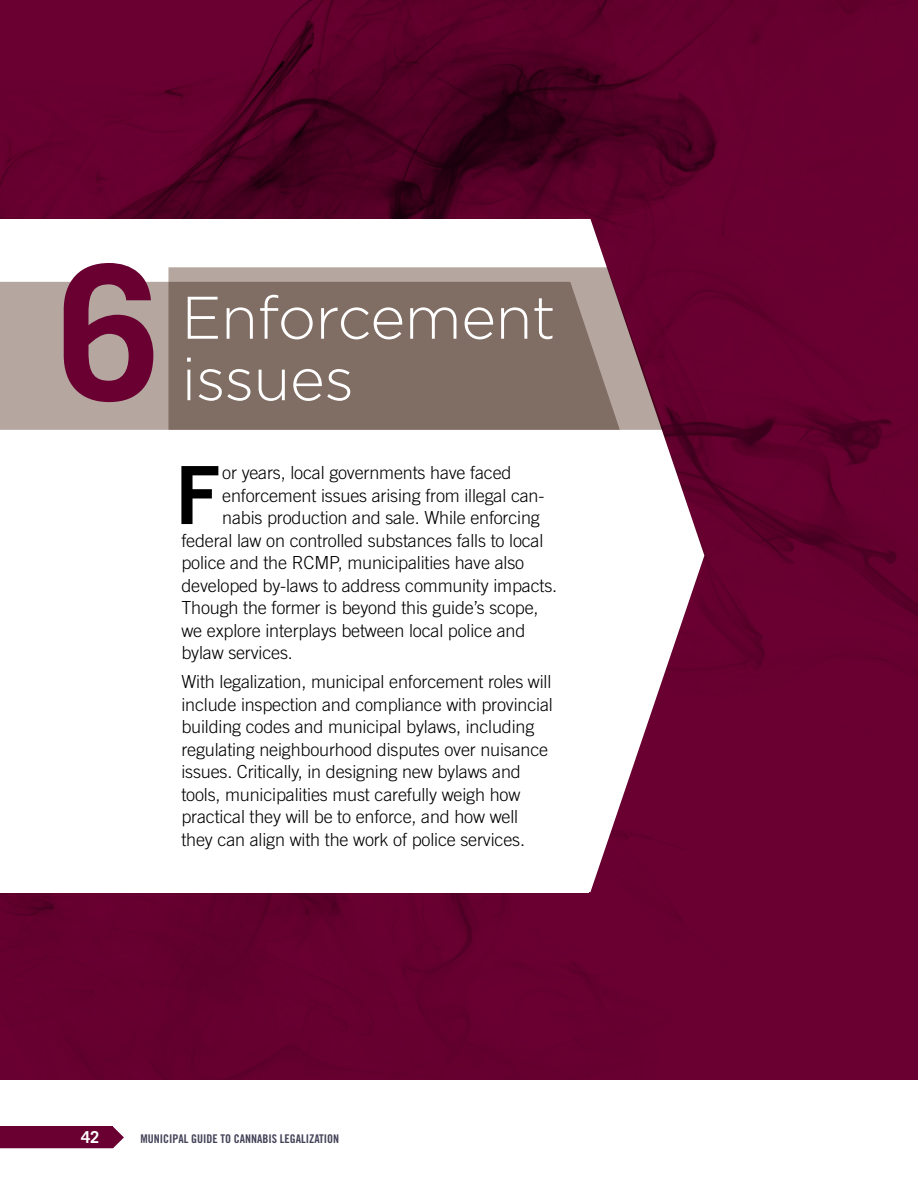
<style>
.page{position:relative;width:918px;height:1188px;background:#fff}
.page>*{position:absolute;margin:0;border:0;box-sizing:border-box;transform-origin:0 0}
.t1{font:700 187.5px "Trade Gothic LT Std";color:#6a0032}
.Intro_para{font:80.4px "Trade Gothic LT Std Bd 2";color:#000}
.t2{font:300 60px/61.5px "Gotham";letter-spacing:-.01em;color:#fff}
.Intro{font:300 18px/22.5px "Trade Gothic LT Std";letter-spacing:-.01em;color:#000}
.Intro_para-2{font:300 18px "Trade Gothic LT Std";letter-spacing:-.01em;color:#000}
.t3{font:700 16.5px "Trade Gothic LT Std";color:#fff}
.t4{font:12px "Trade Gothic LT Std Bd Cn 20";color:#444359}
</style>
<div class="page">
<svg style="left:113px;top:1127px;width:11px;height:21px"></svg>
<div style="left:0;top:1127px;width:113px;height:21px;background:#6a0032"></div>
<img style="left:0;top:0;width:918px;height:1080px">
<svg style="left:589px;top:219px;width:115px;height:673px;fill:#690031"></svg>
<div style="left:0;top:219px;width:589px;height:673px;background:#fff"></div>
<svg style="left:168px;top:267px;width:496px;height:163px;fill:#b5a79f"></svg>
<svg style="left:0;top:282px;width:620px;height:148px;fill:#806d63"></svg>
<div style="left:875px;top:100px;width:43px;height:86px;background:#690031"></div>
<h1 class="t1" style="left:57px;top:218px;width:106px">6</h1>
<h2 class="t2" style="left:181px;top:285px;width:376px">Enforcement issues</h2>
<p class="Intro_para" style="left:175px;top:445px;width:46px">F</p>
<p class="Intro_para-2" style="left:222px;top:462px;width:291px">or years, local governments have faced</p>
<p class="Intro_para-2" style="left:222px;top:484px;width:324px">enforcement issues arising from illegal can-</p>
<p class="Intro_para-2" style="left:222px;top:507px;width:319px">nabis production and sale. While enforcing</p>
<p class="Intro_para-2" style="left:181px;top:529px;width:364px">federal law on controlled substances falls to local</p>
<p class="Intro_para-2" style="left:181px;top:552px;width:344px">police and the RCMP, municipalities have also</p>
<p class="Intro_para-2" style="left:181px;top:574px;width:377px">developed by-laws to address community impacts.</p>
<p class="Intro_para-2" style="left:181px;top:597px;width:359px">Though the former is beyond this guide’s scope,</p>
<p class="Intro_para-2" style="left:181px;top:619px;width:345px">we explore interplays between local police and</p>
<p class="Intro_para-2" style="left:181px;top:642px;width:113px">bylaw services.</p>
<p class="Intro" style="left:181px;top:670px;width:373px">With legalization, municipal enforcement roles will include inspection and compliance with provincial building codes and municipal bylaws, including regulating neighbourhood disputes over nuisance issues. Critically, in designing new bylaws and tools, municipalities must carefully weigh how practical they will be to enforce, and how well they can align with the work of police services.</p>
<p class="t3" style="left:81px;top:1127px;width:20px">42</p>
<p class="t4" style="left:140px;top:1131px;width:200px">MUNICIPAL GUIDE TO CANNABIS LEGALIZATION</p>
</div>
